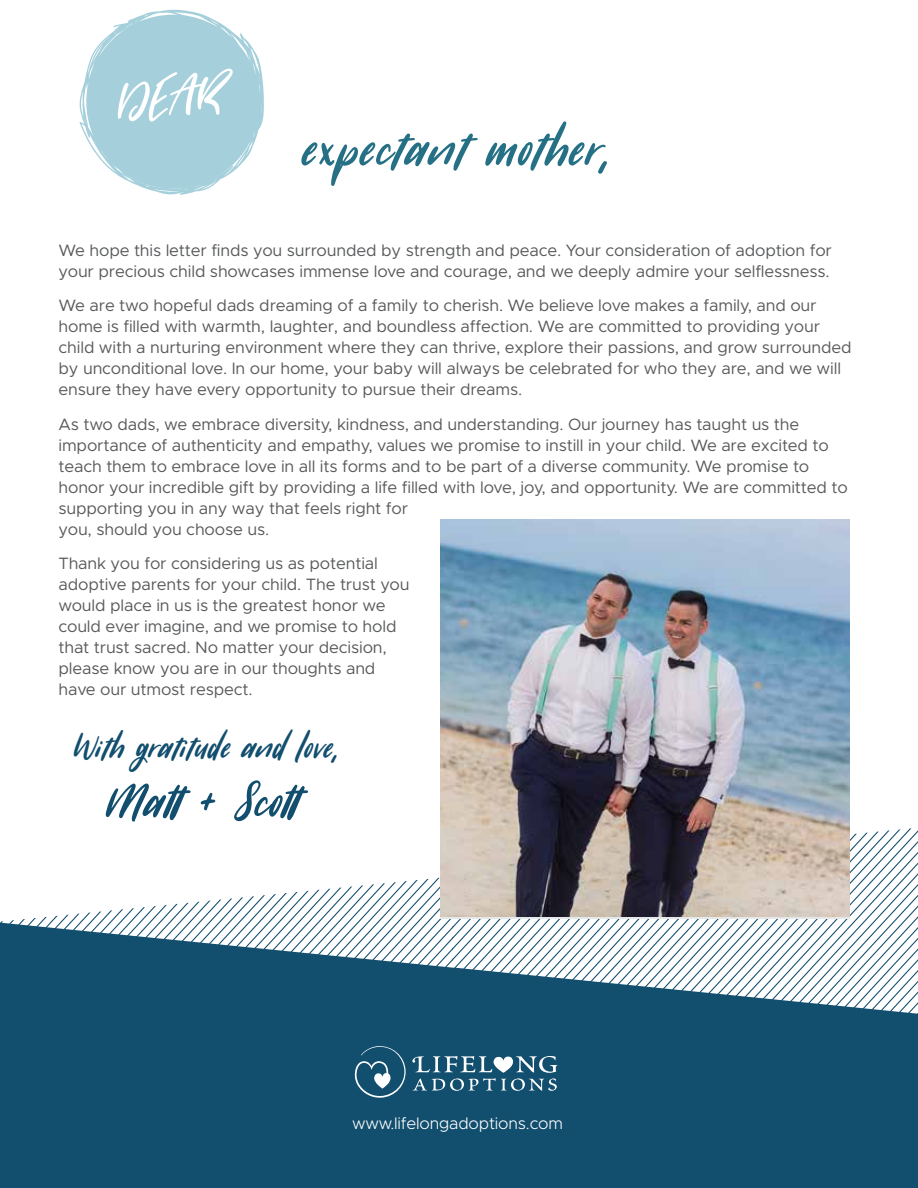
<style>
.page{position:relative;width:918px;height:1188px;background:#fff}
.page>*{position:absolute;margin:0;border:0;box-sizing:border-box;transform-origin:0 0}
.t1{font:68.85px "Sugarstyle Millenial";letter-spacing:.01em;color:#267086}
.t2{font:63px "Sugarstyle Millenial";color:#124e6e}
.t3{font:62.55px "Sugarstyle Millenial";color:#fff}
.t4{font:43.5px "Sugarstyle Millenial";color:#124e6e}
.t5{font:16.5px/21px "Metropolis";letter-spacing:-.01em;color:#58595b}
.t6{font:300 16.5px "Metropolis";letter-spacing:-.01em;color:#fff}
</style>
<div class="page">
<svg style="left:901px;top:828px;width:10px;height:140px"></svg>
<svg style="left:890px;top:829px;width:11px;height:139px"></svg>
<svg style="left:877px;top:830px;width:13px;height:138px"></svg>
<svg style="left:866px;top:832px;width:13px;height:136px"></svg>
<svg style="left:855px;top:833px;width:13px;height:135px"></svg>
<svg style="left:846px;top:834px;width:11px;height:134px"></svg>
<svg style="left:0;top:902px;width:200px;height:21px"></svg>
<svg style="left:456px;top:968px;width:462px;height:220px;fill:#124e6e"></svg>
<div style="left:0;top:923px;width:456px;height:265px;background:#124e6e"></div>
<svg style="left:257px;top:877px;width:393px;height:240px"></svg>
<svg style="left:79px;top:9px;width:185px;height:186px"></svg>
<div style="left:86px;top:15px;width:174px;height:174px;background:#a5d0db;border-radius:50%"></div>
<img style="left:440px;top:519px;width:410px;height:397px">
<h3 class="t3" style="left:112px;top:61px;width:108px;rotate:-6deg">DEAR</h3>
<h1 class="t1" style="left:302px;top:102px;width:309px">expectant mother,</h1>
<p class="t5" style="left:58px;top:240px;width:775px">We hope this letter finds you surrounded by strength and peace. Your consideration of adoption for your precious child showcases immense love and courage, and we deeply admire your selflessness.</p>
<p class="t5" style="left:58px;top:295px;width:795px">We are two hopeful dads dreaming of a family to cherish. We believe love makes a family, and our home is filled with warmth, laughter, and boundless affection. We are committed to providing your child with a nurturing environment where they can thrive, explore their passions, and grow surrounded by unconditional love. In our home, your baby will always be celebrated for who they are, and we will ensure they have every opportunity to pursue their dreams.</p>
<p class="t5" style="left:58px;top:414px;width:791px">As two dads, we embrace diversity, kindness, and understanding. Our journey has taught us the importance of authenticity and empathy, values we promise to instill in your child. We are excited to teach them to embrace love in all its forms and to be part of a diverse community. We promise to honor your incredible gift by providing a life filled with love, joy, and opportunity. We are committed to supporting you in any way that feels right for<br>you, should you choose us.</p>
<p class="t5" style="left:58px;top:553px;width:353px">Thank you for considering us as potential adoptive parents for your child. The trust you would place in us is the greatest honor we could ever imagine, and we promise to hold that trust sacred. No matter your decision, please know you are in our thoughts and have our utmost respect.</p>
<h3 class="t4" style="left:74px;top:718px;width:266px">With gratitude and love,</h3>
<h2 class="t2" style="left:106px;top:759px;width:205px">Matt + Scott</h2>
<p class="t6" style="left:352px;top:1113px;width:212px">www.lifelongadoptions.com</p>
</div>
